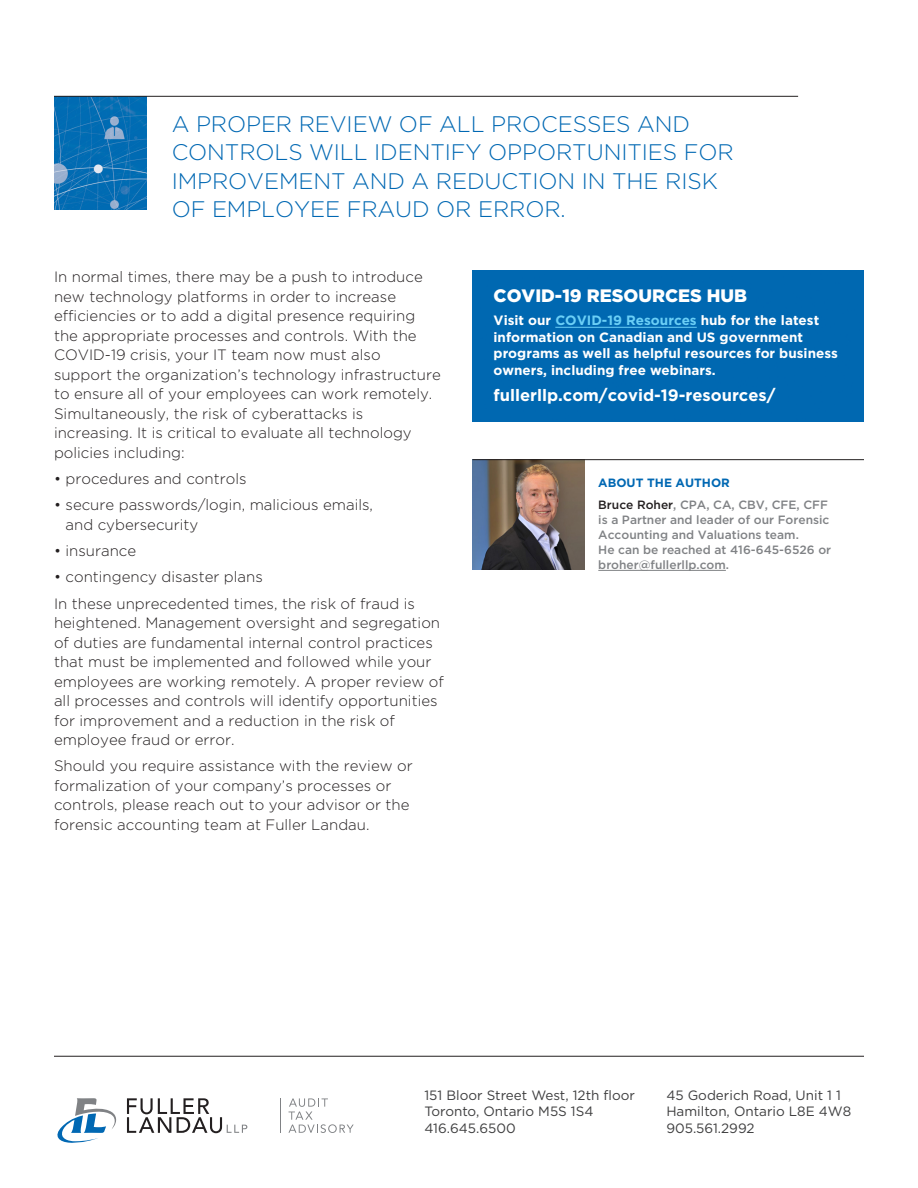
<style>
.page{position:relative;width:918px;height:1188px;background:#fff}
.page>*{position:absolute;margin:0;border:0;box-sizing:border-box;transform-origin:0 0}
.Body_-_Sub_Head{font:300 22.5px/28.5px "Gotham HTF";letter-spacing:-.005em;color:#0168b3}
.Body_-_Sub_Head-2{font:900 18px "Gotham HTF";color:#fff}
.Body_-_Sub_Head-3{font:700 16.5px "Gotham HTF";color:#fff}
.Body_-_Sub_Head-4{font:300 15px/19.5px "Gotham HTF";color:#231f20}
.Body_-_Sub_Head-5{font:700 13.5px/16.5px "Gotham HTF";color:#fff}
.t1{font:13.5px "Gotham HTF";color:#3e3e3f}
.Body_-_Sub_Head-6{font:500 12px/15px "Gotham HTF";color:#808285}
.Body_-_Sub_Head-7{font:700 12px "Gotham HTF";color:#0168b3}
.s1{color:#6bcff6}
.s2{color:#231f20}
</style>
<div class="page">
<svg style="left:127px;top:1098px;width:120px;height:35px"></svg>
<svg style="left:57px;top:1098px;width:60px;height:45px"></svg>
<svg style="left:288px;top:1098px;width:66px;height:35px"></svg>
<hr style="left:280px;top:1099px;width:1px;height:34px;background:#808285">
<hr style="left:54px;top:1056px;width:810px;height:1px;background:#231f20">
<div style="left:472px;top:270px;width:392px;height:151px;background:#0068b1"></div>
<hr style="left:555px;top:327px;width:142px;height:1px;background:#6bcff6">
<hr style="left:598px;top:570px;width:128px;height:1px;background:#808285">
<img style="left:472px;top:460px;width:112px;height:110px">
<hr style="left:472px;top:459px;width:392px;height:1px;background:#231f20">
<img style="left:54px;top:97px;width:93px;height:113px">
<hr style="left:54px;top:96px;width:744px;height:1px;background:#231f20">
<p class="Body_-_Sub_Head" style="left:172px;top:109px;width:564px">A PROPER REVIEW OF ALL PROCESSES AND CONTROLS WILL IDENTIFY OPPORTUNITIES FOR IMPROVEMENT AND A REDUCTION IN THE RISK OF EMPLOYEE FRAUD OR ERROR.</p>
<p class="Body_-_Sub_Head-4" style="left:54px;top:267px;width:388px">In normal times, there may be a push to introduce new technology platforms in order to increase efficiencies or to add a digital presence requiring the appropriate processes and controls. With the COVID-19 crisis, your IT team now must also support the organization’s technology infrastructure to ensure all of your employees can work remotely.<br>Simultaneously, the risk of cyberattacks is increasing. It is critical to evaluate all technology policies including:</p>
<p class="Body_-_Sub_Head-4" style="left:54px;top:469px;width:194px">• procedures and controls</p>
<p class="Body_-_Sub_Head-4" style="left:66px;top:495px;width:309px;text-indent:-12px">• secure passwords/login, malicious emails, and cybersecurity</p>
<p class="Body_-_Sub_Head-4" style="left:54px;top:541px;width:84px">• insurance</p>
<p class="Body_-_Sub_Head-4" style="left:54px;top:567px;width:210px">• contingency disaster plans</p>
<p class="Body_-_Sub_Head-4" style="left:54px;top:594px;width:391px">In these unprecedented times, the risk of fraud is heightened. Management oversight and segregation of duties are fundamental internal control practices that must be implemented and followed while your employees are working remotely. A proper review of all processes and controls will identify opportunities for improvement and a reduction in the risk of employee fraud or error.</p>
<p class="Body_-_Sub_Head-4" style="left:54px;top:756px;width:360px">Should you require assistance with the review or formalization of your company’s processes or controls, please reach out to your advisor or the forensic accounting team at Fuller Landau.</p>
<p class="Body_-_Sub_Head-2" style="left:494px;top:285px;width:255px">COVID-19 RESOURCES HUB</p>
<p class="Body_-_Sub_Head-5" style="left:494px;top:312px;width:346px">Visit our <span class="s1">COVID-19 Resources</span> hub for the latest information on Canadian and US government programs as well as helpful resources for business owners, including free webinars.</p>
<p class="Body_-_Sub_Head-3" style="left:494px;top:386px;width:283px">fullerllp.com/covid-19-resources/</p>
<p class="Body_-_Sub_Head-7" style="left:598px;top:476px;width:133px">ABOUT THE AUTHOR</p>
<p class="Body_-_Sub_Head-6" style="left:598px;top:497px;width:234px"><span class="s2">Bruce Roher</span>, CPA, CA, CBV, CFE, CFF is a Partner and leader of our Forensic Accounting and Valuations team.<br>He can be reached at 416-645-6526 or broher@fullerllp.com.</p>
<p class="t1" style="left:424px;top:1088px;width:212px">151 Bloor Street West, 12th floor</p>
<p class="t1" style="left:424px;top:1104px;width:171px">Toronto, Ontario M5S 1S4</p>
<p class="t1" style="left:424px;top:1121px;width:93px">416.645.6500</p>
<p class="t1" style="left:666px;top:1088px;width:176px">45 Goderich Road, Unit 1 1</p>
<p class="t1" style="left:666px;top:1104px;width:186px">Hamilton, Ontario L8E 4W8</p>
<p class="t1" style="left:666px;top:1121px;width:90px">905.561.2992</p>
</div>
